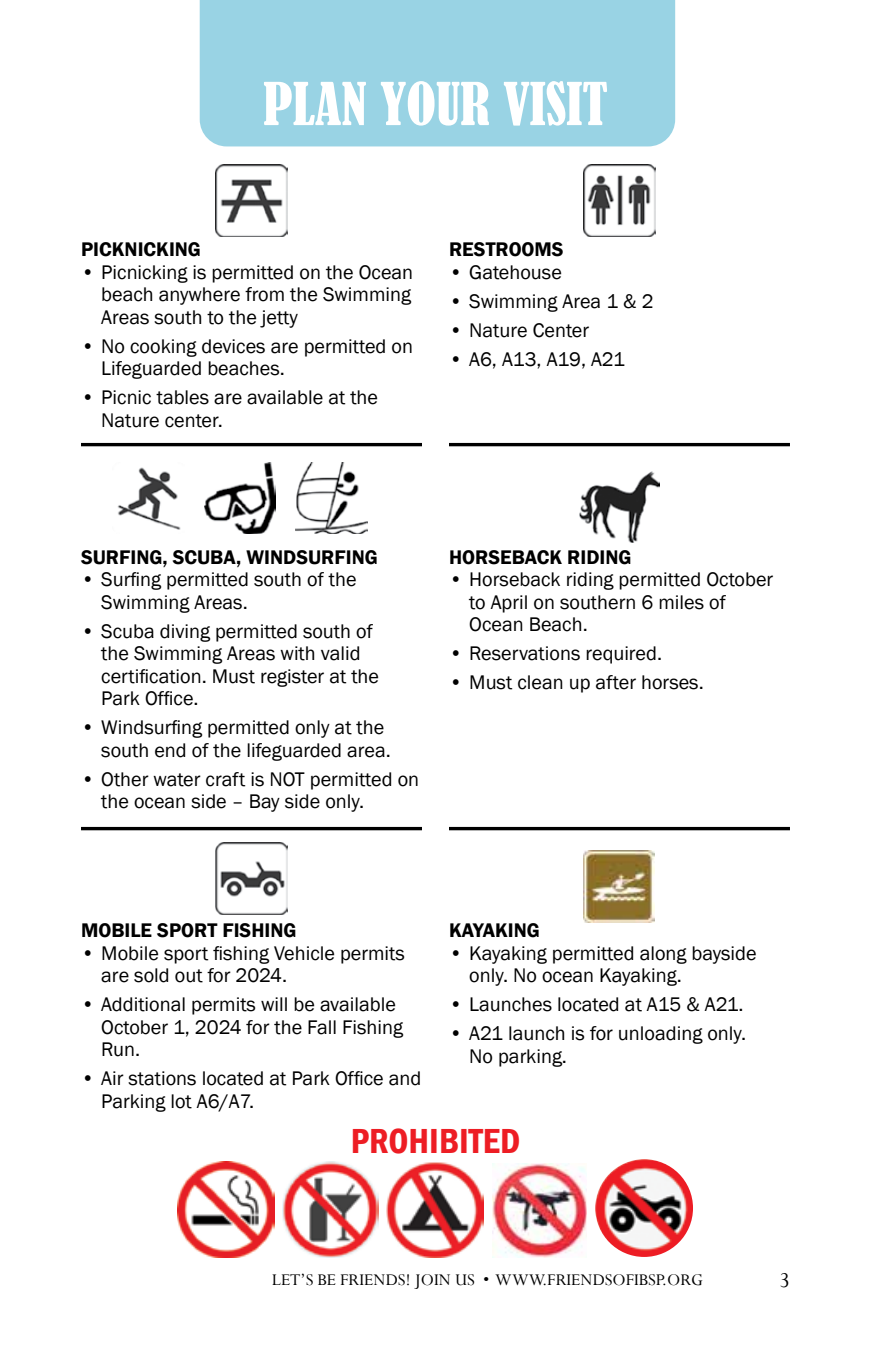
<style>
.page{position:relative;width:871px;height:1357px;background:#fff}
.page>*{position:absolute;margin:0;border:0;box-sizing:border-box;transform-origin:0 0}
.t1{font:condensed 54.9px "Bernard";color:#fff}
.t2{font:600 condensed 35.77px "Franklin Gothic";color:#ed1d24}
.t3{font:23.62px "Perpetua";color:#000}
.t4{font:20.25px/22.5px "Franklin Gothic";color:#000}
.t5{font:600 20.25px "Franklin Gothic";color:#000}
.t6{font:18.22px "Perpetua";color:#000}
</style>
<div class="page">
<div style="left:200px;top:0;width:475px;height:146px;background:#99d3e4"></div>
<hr style="left:81px;top:443px;width:341px;height:3px;background:#000">
<hr style="left:81px;top:827px;width:341px;height:3px;background:#000">
<hr style="left:449px;top:443px;width:341px;height:3px;background:#000">
<hr style="left:449px;top:827px;width:341px;height:3px;background:#000">
<img style="left:215px;top:165px;width:72px;height:72px">
<img style="left:583px;top:165px;width:72px;height:72px">
<img style="left:204px;top:462px;width:71px;height:72px">
<img style="left:117px;top:467px;width:64px;height:63px">
<img style="left:295px;top:462px;width:73px;height:72px">
<img style="left:579px;top:471px;width:80px;height:72px">
<img style="left:215px;top:842px;width:72px;height:72px">
<img style="left:584px;top:850px;width:71px;height:72px">
<img style="left:387px;top:1162px;width:96px;height:96px">
<img style="left:282px;top:1161px;width:97px;height:97px">
<img style="left:493px;top:1163px;width:93px;height:95px">
<img style="left:178px;top:1161px;width:96px;height:97px">
<img style="left:595px;top:1159px;width:98px;height:98px;border-radius:49px">
<h1 class="t1" style="left:263px;top:72px;width:346px">PLAN YOUR VISIT</h1>
<p class="t5" style="left:81px;top:237px;width:121px">PICKNICKING</p>
<p class="t4" style="left:101px;top:261px;width:313px;text-align:justify;text-indent:-20px">• Picnicking is permitted on the Ocean beach anywhere from the Swimming Areas south to the jetty</p>
<p class="t4" style="left:101px;top:335px;width:313px;text-indent:-20px">• No cooking devices are permitted on<br>Lifeguarded beaches.</p>
<p class="t4" style="left:101px;top:387px;width:278px;text-indent:-20px">• Picnic tables are available at the<br>Nature center.</p>
<p class="t5" style="left:449px;top:237px;width:116px">RESTROOMS</p>
<p class="t4" style="left:449px;top:261px;width:114px">• Gatehouse</p>
<p class="t4" style="left:449px;top:290px;width:206px">• Swimming Area 1 &amp; 2</p>
<p class="t4" style="left:449px;top:319px;width:142px">• Nature Center</p>
<p class="t4" style="left:449px;top:348px;width:177px">• A6, A13, A19, A21</p>
<p class="t5" style="left:81px;top:544px;width:298px">SURFING, SCUBA, WINDSURFING</p>
<p class="t4" style="left:101px;top:569px;width:257px;text-indent:-20px">• Surfing permitted south of the<br>Swimming Areas.</p>
<p class="t4" style="left:101px;top:620px;width:279px;text-indent:-20px">• Scuba diving permitted south of the Swimming Areas with valid certification. Must register at the<br>Park Office.</p>
<p class="t4" style="left:101px;top:717px;width:291px;text-indent:-20px">• Windsurfing permitted only at the south end of the lifeguarded area.</p>
<p class="t4" style="left:101px;top:768px;width:319px;text-indent:-20px">• Other water craft is NOT permitted on the ocean side – Bay side only.</p>
<p class="t5" style="left:449px;top:544px;width:184px">HORSEBACK RIDING</p>
<p class="t4" style="left:469px;top:569px;width:305px;text-indent:-20px">• Horseback riding permitted October to April on southern 6 miles of<br>Ocean Beach.</p>
<p class="t4" style="left:449px;top:643px;width:215px">• Reservations required.</p>
<p class="t4" style="left:449px;top:672px;width:256px">• Must clean up after horses.</p>
<p class="t5" style="left:81px;top:918px;width:217px">MOBILE SPORT FISHING</p>
<p class="t4" style="left:101px;top:942px;width:305px;text-indent:-20px">• Mobile sport fishing Vehicle permits are sold out for 2024.</p>
<p class="t4" style="left:101px;top:994px;width:303px;text-indent:-20px">• Additional permits will be available<br>October 1, 2024 for the Fall Fishing<br>Run.</p>
<p class="t4" style="left:101px;top:1068px;width:322px;text-indent:-20px">• Air stations located at Park Office and<br>Parking lot A6/A7.</p>
<p class="t5" style="left:449px;top:918px;width:92px">KAYAKING</p>
<p class="t4" style="left:469px;top:942px;width:289px;text-indent:-20px">• Kayaking permitted along bayside only. No ocean Kayaking.</p>
<p class="t4" style="left:449px;top:994px;width:296px">• Launches located at A15 &amp; A21.</p>
<p class="t4" style="left:469px;top:1023px;width:278px;text-indent:-20px">• A21 launch is for unloading only.<br>No parking.</p>
<h2 class="t2" style="left:351px;top:1117px;width:171px">PROHIBITED</h2>
<p class="t6" style="left:272px;top:1268px;width:433px">LET’S BE FRIENDS! JOIN US • WWW.FRIENDSOFIBSP.ORG</p>
<p class="t3" style="left:779px;top:1265px;width:12px">3</p>
</div>
